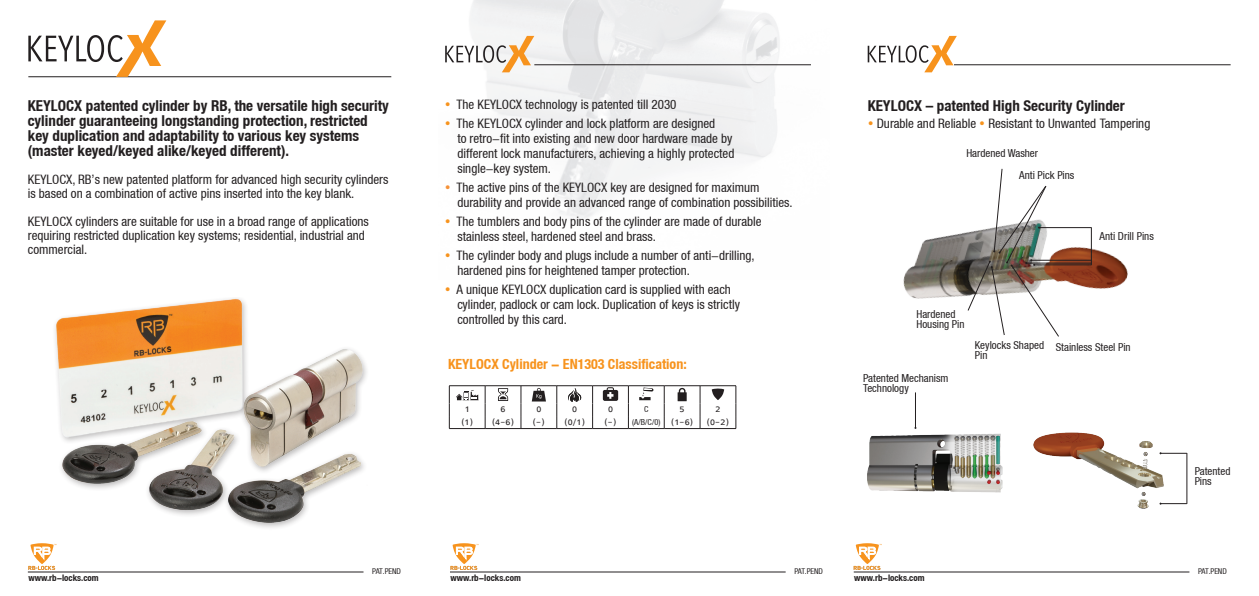
<style>
.page{position:relative;width:1259px;height:596px;background:#fff}
.page>*{position:absolute;margin:0;border:0;box-sizing:border-box;transform-origin:0 0}
.t1{font:700 condensed 15px/15px "Helvetica Neue LT";color:#231f20}
.t2{font:700 condensed 14px "Helvetica Neue LT";color:#f7931d}
.t3{font:condensed 13px/15px "Helvetica Neue LT";color:#231f20}
.t4{font:condensed 11px/10px "Helvetica Neue LT";color:#231f20}
.t5{font:10.4px "Narkis Block MF";color:#231f20}
.t6{font:700 condensed 9px "Helvetica Neue LT";color:#231f20}
.t7{font:condensed 8.3px "Helvetica Neue LT";color:#231f20}
.t8{font:condensed 8px "Helvetica Neue LT";letter-spacing:-.01em;color:#231f20}
.s1{color:#f7931d}
.s2{color:#f69238}
</style>
<div class="page">
<img style="left:470px;top:0;width:341px;height:218px">
<hr style="left:954px;top:65px;width:276px;height:1px;background:#231f20">
<hr style="left:534px;top:65px;width:277px;height:1px;background:#231f20">
<hr style="left:28px;top:571px;width:335px;height:1px;background:#231f20">
<hr style="left:450px;top:571px;width:335px;height:1px;background:#231f20">
<hr style="left:853px;top:571px;width:336px;height:1px;background:#231f20">
<hr style="left:28px;top:76px;width:363px;height:1px;background:#231f20">
<img style="left:55px;top:298px;width:312px;height:230px">
<hr style="left:700px;top:385px;width:36px;height:1px;background:#231f20">
<hr style="left:664px;top:385px;width:36px;height:1px;background:#231f20">
<hr style="left:628px;top:385px;width:36px;height:1px;background:#231f20">
<hr style="left:592px;top:385px;width:36px;height:1px;background:#231f20">
<hr style="left:557px;top:385px;width:35px;height:1px;background:#231f20">
<hr style="left:521px;top:385px;width:36px;height:1px;background:#231f20">
<hr style="left:485px;top:385px;width:36px;height:1px;background:#231f20">
<hr style="left:449px;top:385px;width:36px;height:1px;background:#231f20">
<svg style="left:735px;top:385px;width:1px;height:43px"></svg>
<svg style="left:700px;top:385px;width:1px;height:43px"></svg>
<svg style="left:664px;top:385px;width:1px;height:43px"></svg>
<svg style="left:628px;top:385px;width:1px;height:43px"></svg>
<svg style="left:592px;top:385px;width:1px;height:43px"></svg>
<svg style="left:556px;top:385px;width:1px;height:43px"></svg>
<svg style="left:521px;top:385px;width:1px;height:43px"></svg>
<svg style="left:485px;top:385px;width:1px;height:43px"></svg>
<svg style="left:449px;top:385px;width:1px;height:43px"></svg>
<hr style="left:700px;top:428px;width:36px;height:1px;background:#231f20">
<hr style="left:664px;top:428px;width:36px;height:1px;background:#231f20">
<hr style="left:628px;top:428px;width:36px;height:1px;background:#231f20">
<hr style="left:592px;top:428px;width:36px;height:1px;background:#231f20">
<hr style="left:557px;top:428px;width:35px;height:1px;background:#231f20">
<hr style="left:521px;top:428px;width:36px;height:1px;background:#231f20">
<hr style="left:485px;top:428px;width:36px;height:1px;background:#231f20">
<hr style="left:449px;top:428px;width:36px;height:1px;background:#231f20">
<svg style="left:712px;top:388px;width:12px;height:12px"></svg>
<svg style="left:677px;top:387px;width:9px;height:14px"></svg>
<svg style="left:639px;top:387px;width:14px;height:13px"></svg>
<svg style="left:603px;top:387px;width:15px;height:13px"></svg>
<svg style="left:568px;top:388px;width:13px;height:14px"></svg>
<svg style="left:532px;top:387px;width:14px;height:14px"></svg>
<svg style="left:498px;top:388px;width:10px;height:13px"></svg>
<svg style="left:456px;top:390px;width:22px;height:10px"></svg>
<svg style="left:28px;top:543px;width:28px;height:26px"></svg>
<svg style="left:450px;top:543px;width:28px;height:26px"></svg>
<svg style="left:853px;top:543px;width:28px;height:26px"></svg>
<svg style="left:28px;top:20px;width:138px;height:57px"></svg>
<svg style="left:445px;top:36px;width:89px;height:36px"></svg>
<svg style="left:867px;top:36px;width:90px;height:36px"></svg>
<img style="left:903px;top:228px;width:225px;height:71px">
<svg style="left:1175px;top:452px;width:11px;height:2px"></svg>
<svg style="left:1175px;top:503px;width:12px;height:1px"></svg>
<hr style="left:1091px;top:227px;width:1px;height:38px;background:#231f20">
<hr style="left:1034px;top:264px;width:57px;height:1px;background:#231f20">
<hr style="left:1039px;top:227px;width:52px;height:1px;background:#231f20">
<hr style="left:1031px;top:260px;width:60px;height:1px;background:#231f20">
<hr style="left:1026px;top:263px;width:65px;height:1px;background:#231f20">
<svg style="left:967px;top:168px;width:92px;height:169px"></svg>
<img style="left:867px;top:392px;width:136px;height:101px">
<img style="left:1033px;top:432px;width:142px;height:77px">
<hr style="left:1186px;top:452px;width:1px;height:51px;background:#231f20">
<p class="t1" style="left:28px;top:98px;width:363px">KEYLOCX patented cylinder by RB, the versatile high security cylinder guaranteeing longstanding protection, restricted key duplication and adaptability to various key systems (master keyed/keyed alike/keyed different .(</p>
<p class="t3" style="left:28px;top:172px;width:362px;line-height:14px">KEYLOCX, RB s’ new patented platform for advanced high security cylinders is based on a combination of active pins inserted into the key blank.</p>
<p class="t3" style="left:28px;top:214px;width:342px;line-height:14px">KEYLOCX cylinders are suitable for use in a broad range of applications requiring restricted duplication key systems; residential, industrial and commercial.</p>
<p class="t3" style="left:445px;top:97px;width:233px"><span class="s1">•</span> The KEYLOCX technology is patented till 2030</p>
<p class="t3" style="left:457px;top:116px;width:278px;text-indent:-12px"><span class="s1">•</span> The KEYLOCX cylinder and lock platform are designed<br>to retro-fit into existing and new door hardware made by different lock manufacturers, achieving a highly protected single-key system.</p>
<p class="t3" style="left:457px;top:180px;width:337px;text-indent:-12px"><span class="s2">•</span> The active pins of the KEYLOCX key are designed for maximum durability and provide an advanced range of combination possibilities.</p>
<p class="t3" style="left:457px;top:214px;width:306px;text-indent:-12px"><span class="s1">•</span> The tumblers and body pins of the cylinder are made of durable stainless steel, hardened steel and brass.</p>
<p class="t3" style="left:457px;top:248px;width:299px;text-indent:-12px"><span class="s1">•</span> The cylinder body and plugs include a number of anti-drilling, hardened pins for heightened tamper protection.</p>
<p class="t3" style="left:457px;top:282px;width:284px;text-indent:-12px">A<span class="s1">•</span> unique KEYLOCX duplication card is supplied with each cylinder, padlock or cam lock. Duplication of keys is strictly controlled by this card.</p>
<p class="t1" style="left:867px;top:98px;width:259px">KEYLOCX – patented High Security Cylinder</p>
<p class="t3" style="left:867px;top:116px;width:284px"><span class="s1">•</span> Durable and Reliable <span class="s1">•</span> Resistant to Unwanted Tampering</p>
<p class="t4" style="left:966px;top:148px;width:73px">Hardened Washer</p>
<p class="t4" style="left:916px;top:308px;width:50px">Hardened<br>Housing Pin</p>
<p class="t4" style="left:1019px;top:169px;width:57px">Anti Pick Pins</p>
<p class="t4" style="left:1099px;top:231px;width:56px">Anti Drill Pins</p>
<p class="t2" style="left:448px;top:355px;width:240px">KEYLOCX Cylinder - EN1303 Classification:</p>
<p class="t4" style="left:974px;top:340px;width:71px">Keylocks Shaped<br>Pin</p>
<p class="t4" style="left:1055px;top:342px;width:76px">Stainless Steel Pin</p>
<p class="t4" style="left:863px;top:373px;width:87px">Patented Mechanism<br>Technology</p>
<p class="t5" style="left:465px;top:402px;width:6px">1</p>
<p class="t5" style="left:500px;top:402px;width:6px">6</p>
<p class="t5" style="left:536px;top:402px;width:6px">0</p>
<p class="t5" style="left:572px;top:402px;width:6px">0</p>
<p class="t5" style="left:608px;top:402px;width:6px">0</p>
<p class="t7" style="left:644px;top:404px;width:6px">C</p>
<p class="t5" style="left:679px;top:402px;width:6px">5</p>
<p class="t5" style="left:715px;top:402px;width:6px">2</p>
<p class="t5" style="left:461px;top:415px;width:13px">1) (</p>
<p class="t5" style="left:492px;top:415px;width:23px">)4-6(</p>
<p class="t5" style="left:533px;top:415px;width:13px">)-(</p>
<p class="t5" style="left:564px;top:415px;width:22px">)0/1(</p>
<p class="t5" style="left:604px;top:415px;width:13px">)-(</p>
<p class="t7" style="left:632px;top:417px;width:29px">) C/B/A / 0 )</p>
<p class="t5" style="left:671px;top:415px;width:23px">(1-6)</p>
<p class="t5" style="left:707px;top:415px;width:23px">(0-2)</p>
<p class="t4" style="left:1194px;top:465px;width:37px">Patented<br>Pins</p>
<p class="t6" style="left:28px;top:572px;width:72px">www r b. -locks.com</p>
<p class="t8" style="left:372px;top:566px;width:30px">PAT.PEND</p>
<p class="t6" style="left:450px;top:572px;width:72px">www r b. -locks.com</p>
<p class="t8" style="left:794px;top:566px;width:30px">PAT.PEND</p>
<p class="t6" style="left:854px;top:572px;width:72px">www r b. -locks.com</p>
<p class="t8" style="left:1198px;top:566px;width:30px">PAT.PEND</p>
</div>
